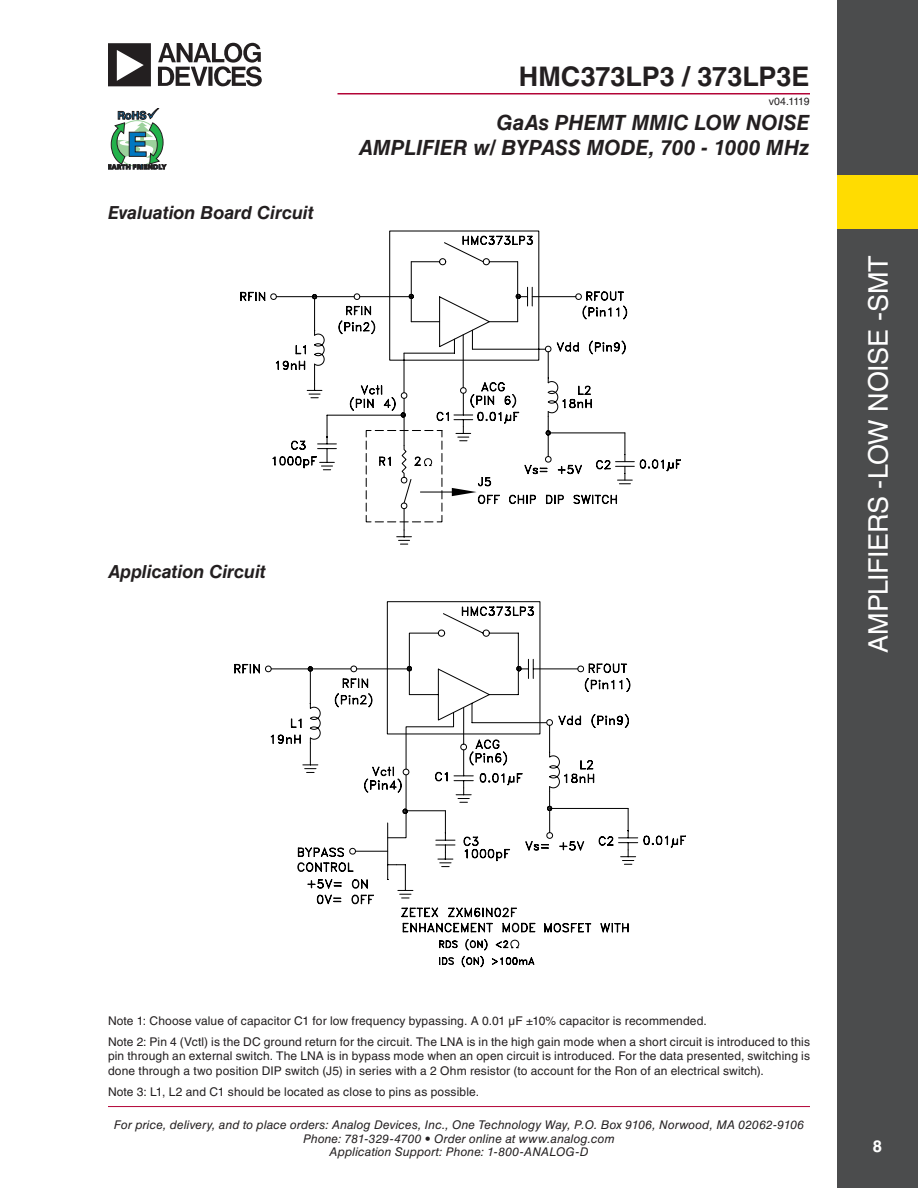
<style>
.page{position:relative;width:918px;height:1188px;background:#fff}
.page>*{position:absolute;margin:0;border:0;box-sizing:border-box;transform-origin:0 0}
.t1{font:27px "Helvetica LT Std";letter-spacing:-.015em;color:#fff}
.t2{font:700 27px "Helvetica LT Std";color:#231f20}
.t3{font:italic 700 21px/25.2px "Helvetica LT Std";color:#231f20;text-align:right}
.t4{font:italic 700 18px "Helvetica LT Std";letter-spacing:-.005em;color:#231f20}
.t5{font:700 16.5px "Helvetica LT Std";color:#fff}
.t6{font:12px/21.1px "Helvetica LT Std";letter-spacing:.015em;color:#231f20}
.t7{font:italic 12px/13.5px "Helvetica LT Std";letter-spacing:.01em;color:#231f20;text-align:center}
.t8{font:10.5px "Helvetica LT Std";letter-spacing:-.03em;color:#231f20}
</style>
<div class="page">
<div style="left:837px;top:0;width:81px;height:1188px;background:#4b4c4d"></div>
<hr style="left:108px;top:1106px;width:702px;height:1px;background:#b30437">
<hr style="left:338px;top:93px;width:472px;height:1px;background:#b30437">
<div style="left:837px;top:175px;width:81px;height:54px;background:#ffdc01"></div>
<svg style="left:108px;top:43px;width:154px;height:43px"></svg>
<svg style="left:108px;top:108px;width:58px;height:61px"></svg>
<div style="left:387px;top:601px;width:153px;height:133px;border:1px solid #000"></div>
<svg style="left:408px;top:612px;width:133px;height:47px"></svg>
<svg style="left:461px;top:606px;width:74px;height:11px"></svg>
<svg style="left:234px;top:659px;width:451px;height:309px"></svg>
<svg style="left:240px;top:230px;width:300px;height:71px"></svg>
<svg style="left:242px;top:233px;width:439px;height:312px"></svg>
<h3 class="t4" style="left:108px;top:201px;width:207px">Evaluation Board Circuit</h3>
<h1 class="t2" style="left:519px;top:60px;width:292px">HMC373LP3 / 373LP3E</h1>
<p class="t8" style="left:769px;top:95px;width:42px">v04.1119</p>
<h2 class="t3" style="left:359px;top:109px;width:452px">GaAs PHEMT MMIC LOW NOISE<br>AMPLIFIER w/ BYPASS MODE, 700 - 1000 MHz</h2>
<h3 class="t4" style="left:108px;top:561px;width:159px">Application Circuit</h3>
<h1 class="t1" style="left:863px;top:653px;width:399px;rotate:-90deg">AMPLIFIERS -LOW NOISE -SMT</h1>
<p class="t6" style="left:108px;top:1010px;width:704px">Note 1: Choose value of capacitor C1 for low frequency bypassing. A 0.01 µF ±10% capacitor is recommended.<br>Note 2: Pin 4 (Vctl) is the DC ground return for the circuit. The LNA is in the high gain mode when a short circuit is introduced to this</p>
<p class="t6" style="left:108px;top:1049px;width:704px;line-height:14.4px">pin through an external switch. The LNA is in bypass mode when an open circuit is introduced. For the data presented, switching is done through a two position DIP switch (J5) in series with a 2 Ohm resistor (to account for the Ron of an electrical switch).</p>
<p class="t6" style="left:108px;top:1081px;width:373px">Note 3: L1, L2 and C1 should be located as close to pins as possible.</p>
<p class="t7" style="left:114px;top:1118px;width:692px">For price, delivery, and to place orders: Analog Devices, Inc., One Technology Way, P.O. Box 9106, Norwood, MA 02062-9106<br>Phone: 781-329-4700 • Order online at www.analog.com<br>Application Support: Phone: 1-800-ANALOG-D</p>
<h3 class="t5" style="left:873px;top:1136px;width:11px">8</h3>
</div>
